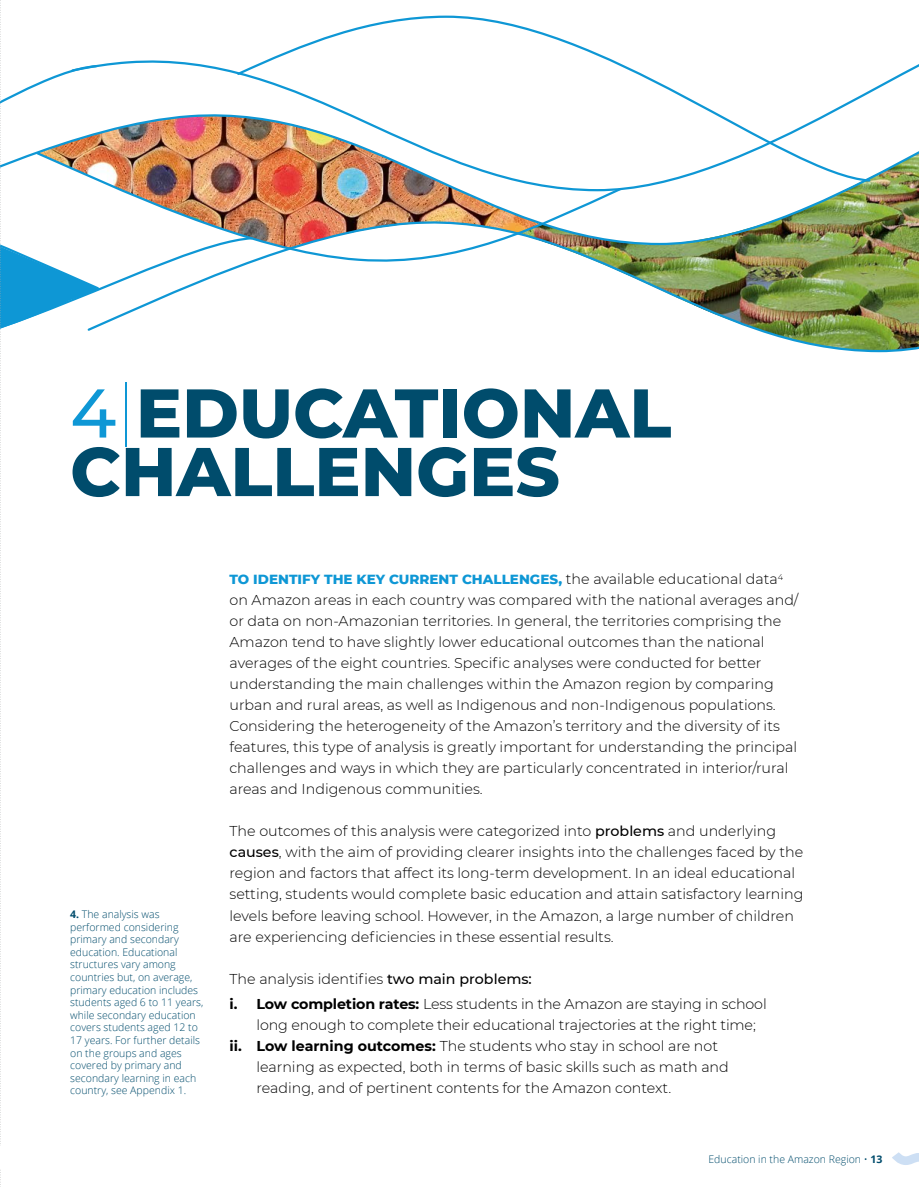
<style>
.page{position:relative;width:919px;height:1187px;background:#fff}
.page>*{position:absolute;margin:0;border:0;box-sizing:border-box;transform-origin:0 0}
.t1{font:800 68.7px/58.5px "Montserrat";color:#004c6c}
.t2{font:300 14.25px/21px "Montserrat";color:#000}
.t3{font:800 13.5px "Montserrat";color:#0e97d5}
.t4{font:300 10.5px/12.6px "Open Sans";color:#004c6c}
.s1{font-weight:500;color:#0e97d5}
.s2{font-weight:100;color:#0e97d5}
.s3{font-weight:700}
.s4{font-weight:300;font-size:14.25px;color:#000}
.s5{font-weight:500}
</style>
<div class="page">
<img style="left:101px;top:193px;width:817px;height:160px">
<img style="left:101px;top:193px;width:522px;height:76px">
<img style="left:101px;top:60px;width:817px;height:133px">
<svg style="left:235px;top:15px;width:636px;height:168px"></svg>
<svg style="left:0;top:0;width:101px;height:1187px"></svg>
<svg style="left:892px;top:1152px;width:26px;height:13px"></svg>
<div style="left:0;top:1145px;width:26px;height:23px;background:#fff"></div>
<h1 class="t1" style="left:70px;top:380px;width:602px"><span class="s1">4</span><span class="s2">|</span>EDUCATIONAL<br>CHALLENGES</h1>
<p class="t4" style="left:70px;top:907px;width:134px"><span class="s3">4.</span> The analysis was performed considering primary and secondary education. Educational structures vary among countries but, on average, primary education includes students aged 6 to 11 years, while secondary education covers students aged 12 to<br>17 years. For further details on the groups and ages covered by primary and secondary learning in each country, see Appendix 1.</p>
<p class="t3" style="left:229px;top:569px;width:555px">TO IDENTIFY THE KEY CURRENT CHALLENGES, <span class="s4">the available educational data</span><sup>4</sup></p>
<p class="t2" style="left:229px;top:589px;width:570px">on Amazon areas in each country was compared with the national averages and/ or data on non-Amazonian territories. In general, the territories comprising the Amazon tend to have slightly lower educational outcomes than the national averages of the eight countries. Specific analyses were conducted for better understanding the main challenges within the Amazon region by comparing urban and rural areas, as well as Indigenous and non-Indigenous populations.<br>Considering the heterogeneity of the Amazon’s territory and the diversity of its features, this type of analysis is greatly important for understanding the principal challenges and ways in which they are particularly concentrated in interior/rural areas and Indigenous communities.</p>
<p class="t2" style="left:229px;top:820px;width:575px">The outcomes of this analysis were categorized into <span class="s5">problems</span> and underlying <span class="s5">causes</span>, with the aim of providing clearer insights into the challenges faced by the region and factors that affect its long-term development. In an ideal educational setting, students would complete basic education and attain satisfactory learning levels before leaving school. However, in the Amazon, a large number of children are experiencing deficiencies in these essential results.</p>
<p class="t2" style="left:229px;top:965px;width:538px;line-height:25.2px">The analysis identifies <span class="s5">two main problems:<br></span><span class="s3">i. Low completion rates:</span> Less students in the Amazon are staying in school</p>
<p class="t2" style="left:256px;top:1013px;width:501px">long enough to complete their educational trajectories at the right time;</p>
<p class="t2" style="left:229px;top:1034px;width:490px"><span class="s3">ii. Low learning outcomes:</span> The students who stay in school are not</p>
<p class="t2" style="left:256px;top:1055px;width:474px">learning as expected, both in terms of basic skills such as math and</p>
<p class="t2" style="left:256px;top:1076px;width:416px">reading, and of pertinent contents for the Amazon context.</p>
<p class="t4" style="left:708px;top:1152px;width:175px">Education in the Amazon Region • <span class="s3">13</span></p>
</div>
